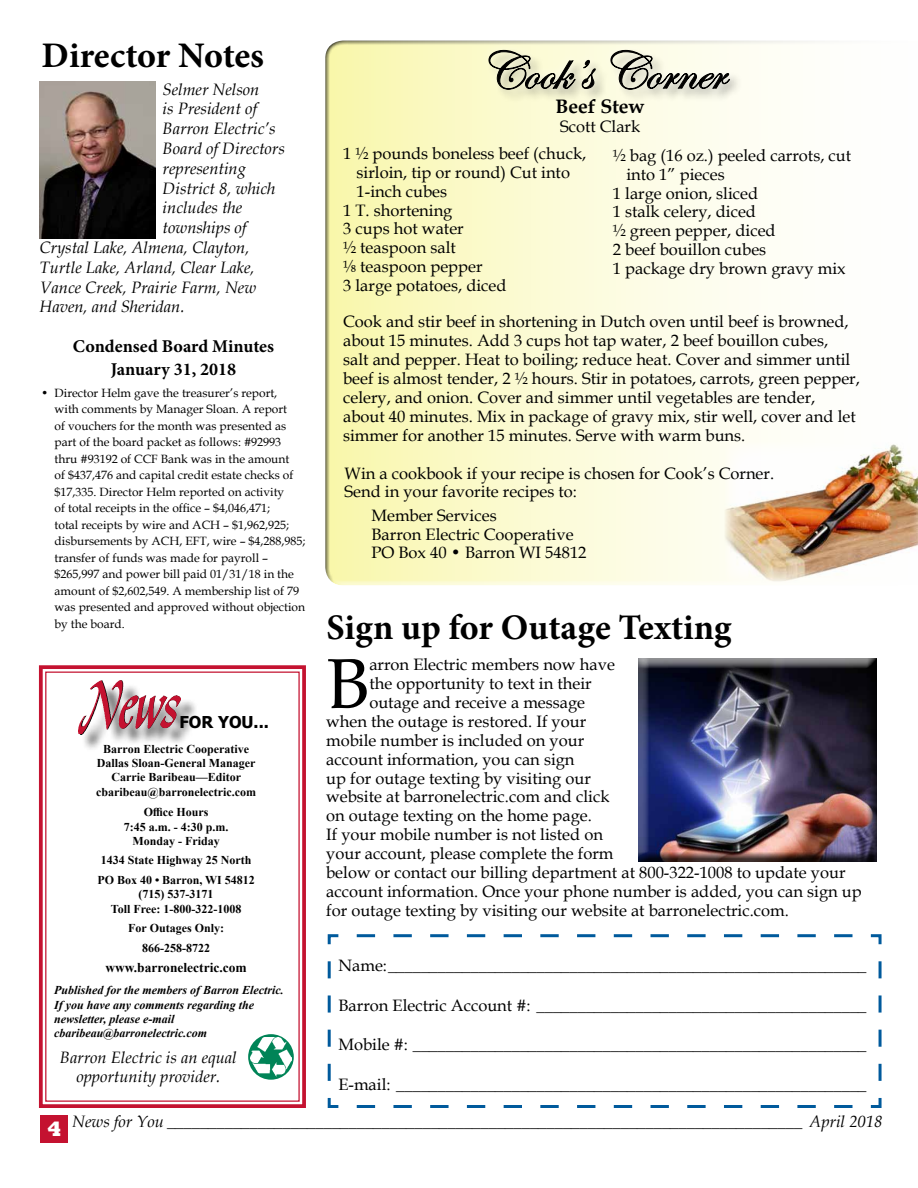
<style>
.page{position:relative;width:918px;height:1188px;background:#fff}
.page>*{position:absolute;margin:0;border:0;box-sizing:border-box;transform-origin:0 0}
.t1{font:70.65px "Book Antiqua";color:#000}
.t2{font:54px "Edwardian Script ITC";color:#000}
.t3{font:700 36px "Minion Pro";letter-spacing:-.005em;color:#000}
.t4{font:800 21px "Rockwell";color:#fff}
.t5{font:700 19.5px "Book Antiqua";color:#000}
.t6{font:700 18px/22.5px "Minion Pro";color:#000;text-align:center}
.t7{font:16.5px/18.9px "Book Antiqua";color:#000}
.t8{font:italic 16.5px/18.9px "Book Antiqua";color:#000;text-align:center}
.t9{font:700 16.35px "Tahoma";color:#000}
.t10{font:700 13.5px "Times New Roman";color:#000}
.t11{font:12px/16.5px "Book Antiqua";color:#000}
.t12{font:700 12px/14.2px "Times New Roman";color:#000;text-align:center}
.t13{font:italic 700 12px/14.2px "Times New Roman";color:#000}
</style>
<div class="page">
<div style="left:40px;top:1115px;width:28px;height:28px;background:#c41230"></div>
<svg style="left:38px;top:665px;width:268px;height:443px"></svg>
<div style="left:45px;top:672px;width:255px;height:430px;border:1px solid #c41230"></div>
<svg style="left:248px;top:1034px;width:46px;height:46px"></svg>
<img style="left:251px;top:1037px;width:40px;height:39px">
<div style="left:324px;top:35px;width:594px;height:550px;background:#000;opacity:.75"></div>
<div style="left:488px;top:49px;width:255px;height:54px;background:#000;opacity:.4"></div>
<div style="left:480px;top:41px;width:258px;height:57px;background:#fff;opacity:.75"></div>
<svg style="left:488px;top:50px;width:88px;height:40px"></svg>
<svg style="left:582px;top:60px;width:14px;height:29px"></svg>
<svg style="left:610px;top:50px;width:120px;height:53px"></svg>
<svg style="left:327px;top:934px;width:555px;height:174px"></svg>
<div style="left:637px;top:658px;width:242px;height:204px;background:#000;opacity:.75"></div>
<img style="left:40px;top:81px;width:115px;height:157px">
<div style="left:81px;top:684px;width:117px;height:68px;background:#000;opacity:.75"></div>
<img style="left:79px;top:680px;width:101px;height:54px">
<img style="left:725px;top:442px;width:193px;height:140px">
<h3 class="t3" style="left:42px;top:30px;width:224px">Director Notes</h3>
<p class="t8" style="left:163px;top:79px;width:98px">Selmer Nelson</p>
<p class="t8" style="left:163px;top:99px;width:96px">is President of</p>
<p class="t8" style="left:163px;top:119px;width:114px">Barron Electric’s</p>
<p class="t8" style="left:163px;top:139px;width:124px">Board of Directors</p>
<p class="t8" style="left:163px;top:158px;width:85px">representing</p>
<p class="t8" style="left:163px;top:178px;width:114px">District 8, which</p>
<p class="t8" style="left:163px;top:198px;width:81px">includes the</p>
<p class="t8" style="left:163px;top:218px;width:85px">townships of</p>
<p class="t8" style="left:40px;top:238px;width:211px">Crystal Lake, Almena, Clayton,</p>
<p class="t8" style="left:40px;top:257px;width:216px">Turtle Lake, Arland, Clear Lake,</p>
<p class="t8" style="left:40px;top:277px;width:218px">Vance Creek, Prairie Farm, New</p>
<p class="t8" style="left:40px;top:297px;width:146px">Haven, and Sheridan.</p>
<p class="t6" style="left:73px;top:335px;width:203px">Condensed Board Minutes<br>January 31, 2018</p>
<p class="t11" style="left:55px;top:384px;width:253px;text-indent:-14px">• Director Helm gave the treasurer’s report,<br>with comments by Manager Sloan. A report<br>of vouchers for the month was presented as part of the board packet as follows: #92993 thru #93192 of CCF Bank was in the amount<br>of $437,476 and capital credit estate checks of $17,335. Director Helm reported on activity<br>of total receipts in the office – $4,046,471;<br>total receipts by wire and ACH – $1,962,925; disbursements by ACH, EFT, wire – $4,288,985; transfer of funds was made for payroll – $265,997 and power bill paid 01/31/18 in the amount of $2,602,549. A membership list of 79 was presented and approved without objection by the board.</p>
<p class="t9" style="left:179px;top:711px;width:91px">FOR YOU...</p>
<p class="t12" style="left:96px;top:741px;width:161px">Barron Electric Cooperative<br>Dallas Sloan-General Manager<br>Carrie Baribeau—Editor cbaribeau@barronelectric.com</p>
<p class="t12" style="left:124px;top:805px;width:106px">Office Hours<br>7:45 a.m. - 4:30 p.m.<br>Monday - Friday</p>
<p class="t12" style="left:97px;top:850px;width:159px;line-height:19.6px;text-align:left">1434 State Highway 25 North<br>PO Box 40 • Barron, WI 54812</p>
<p class="t12" style="left:111px;top:887px;width:132px">(715) 537-3171<br>Toll Free: 1-800-322-1008</p>
<p class="t12" style="left:128px;top:918px;width:97px;line-height:19.6px">For Outages Only:<br>866-258-8722</p>
<p class="t10" style="left:105px;top:957px;width:143px">www.barronelectric.com</p>
<p class="t13" style="left:54px;top:983px;width:231px">Published for the members of Barron Electric.<br>If you have any comments regarding the newsletter, please e-mail cbaribeau@barronelectric.com</p>
<p class="t8" style="left:60px;top:1048px;width:178px">Barron Electric is an equal opportunity provider.</p>
<h2 class="t2" style="left:480px;top:42px;width:247px">Cook’s Corner</h2>
<p class="t5" style="left:555px;top:93px;width:91px">Beef Stew</p>
<p class="t7" style="left:343px;top:113px;width:299px;line-height:26.7px;text-indent:217px">Scott Clark<br>1 ½ pounds boneless beef (chuck,</p>
<p class="t7" style="left:357px;top:162px;width:215px">sirloin, tip or round) Cut into</p>
<p class="t7" style="left:357px;top:181px;width:92px">1-inch cubes</p>
<p class="t7" style="left:343px;top:200px;width:111px">1 T. shortening</p>
<p class="t7" style="left:343px;top:219px;width:122px">3 cups hot water</p>
<p class="t7" style="left:343px;top:238px;width:114px">½ teaspoon salt</p>
<p class="t7" style="left:343px;top:257px;width:141px">⅛ teaspoon pepper</p>
<p class="t7" style="left:343px;top:276px;width:165px">3 large potatoes, diced</p>
<p class="t7" style="left:613px;top:145px;width:240px">½ bag (16 oz.) peeled carrots, cut</p>
<p class="t7" style="left:626px;top:164px;width:100px">into 1” pieces</p>
<p class="t7" style="left:613px;top:183px;width:147px">1 large onion, sliced</p>
<p class="t7" style="left:613px;top:202px;width:145px">1 stalk celery, diced</p>
<p class="t7" style="left:613px;top:221px;width:164px">½ green pepper, diced</p>
<p class="t7" style="left:613px;top:240px;width:155px">2 beef bouillon cubes</p>
<p class="t7" style="left:613px;top:259px;width:234px">1 package dry brown gravy mix</p>
<p class="t7" style="left:343px;top:312px;width:518px">Cook and stir beef in shortening in Dutch oven until beef is browned, about 15 minutes. Add 3 cups hot tap water, 2 beef bouillon cubes,<br>salt and pepper. Heat to boiling; reduce heat. Cover and simmer until beef is almost tender, 2 ½ hours. Stir in potatoes, carrots, green pepper, celery, and onion. Cover and simmer until vegetables are tender, about 40 minutes. Mix in package of gravy mix, stir well, cover and let simmer for another 15 minutes. Serve with warm buns.</p>
<p class="t7" style="left:345px;top:463px;width:431px">Win a cookbook if your recipe is chosen for Cook’s Corner.<br>Send in your favorite recipes to:</p>
<p class="t7" style="left:371px;top:505px;width:217px">Member Services<br>Barron Electric Cooperative<br>PO Box 40 • Barron WI 54812</p>
<h3 class="t3" style="left:327px;top:602px;width:406px">Sign up for Outage Texting</h3>
<h1 class="t1" style="left:326px;top:635px;width:45px">B</h1>
<p class="t7" style="left:369px;top:655px;width:247px">arron Electric members now have</p>
<p class="t7" style="left:369px;top:674px;width:224px">the opportunity to text in their</p>
<p class="t7" style="left:369px;top:693px;width:217px">outage and receive a message</p>
<p class="t7" style="left:326px;top:711px;width:262px">when the outage is restored. If your</p>
<p class="t7" style="left:326px;top:730px;width:260px">mobile number is included on your</p>
<p class="t7" style="left:326px;top:749px;width:250px">account information, you can sign</p>
<p class="t7" style="left:326px;top:768px;width:266px">up for outage texting by visiting our</p>
<p class="t7" style="left:326px;top:787px;width:285px">website at barronelectric.com and click</p>
<p class="t7" style="left:326px;top:806px;width:267px">on outage texting on the home page.</p>
<p class="t7" style="left:326px;top:825px;width:278px">If your mobile number is not listed on</p>
<p class="t7" style="left:326px;top:844px;width:289px">your account, please complete the form</p>
<p class="t7" style="left:326px;top:863px;width:521px">below or contact our billing department at 800-322-1008 to update your</p>
<p class="t7" style="left:326px;top:881px;width:537px">account information. Once your phone number is added, you can sign up</p>
<p class="t7" style="left:326px;top:900px;width:464px">for outage texting by visiting our website at barronelectric.com.</p>
<p class="t7" style="left:339px;top:956px;width:530px">Name:__________________________________________________________</p>
<p class="t7" style="left:339px;top:995px;width:530px">Barron Electric Account #: ________________________________________</p>
<p class="t7" style="left:339px;top:1035px;width:530px">Mobile #: _______________________________________________________</p>
<p class="t7" style="left:339px;top:1074px;width:530px">E-mail: _________________________________________________________</p>
<p class="t4" style="left:47px;top:1116px;width:16px">4</p>
<p class="t8" style="left:72px;top:1112px;width:812px">News for You _____________________________________________________________________________ April 2018</p>
</div>
